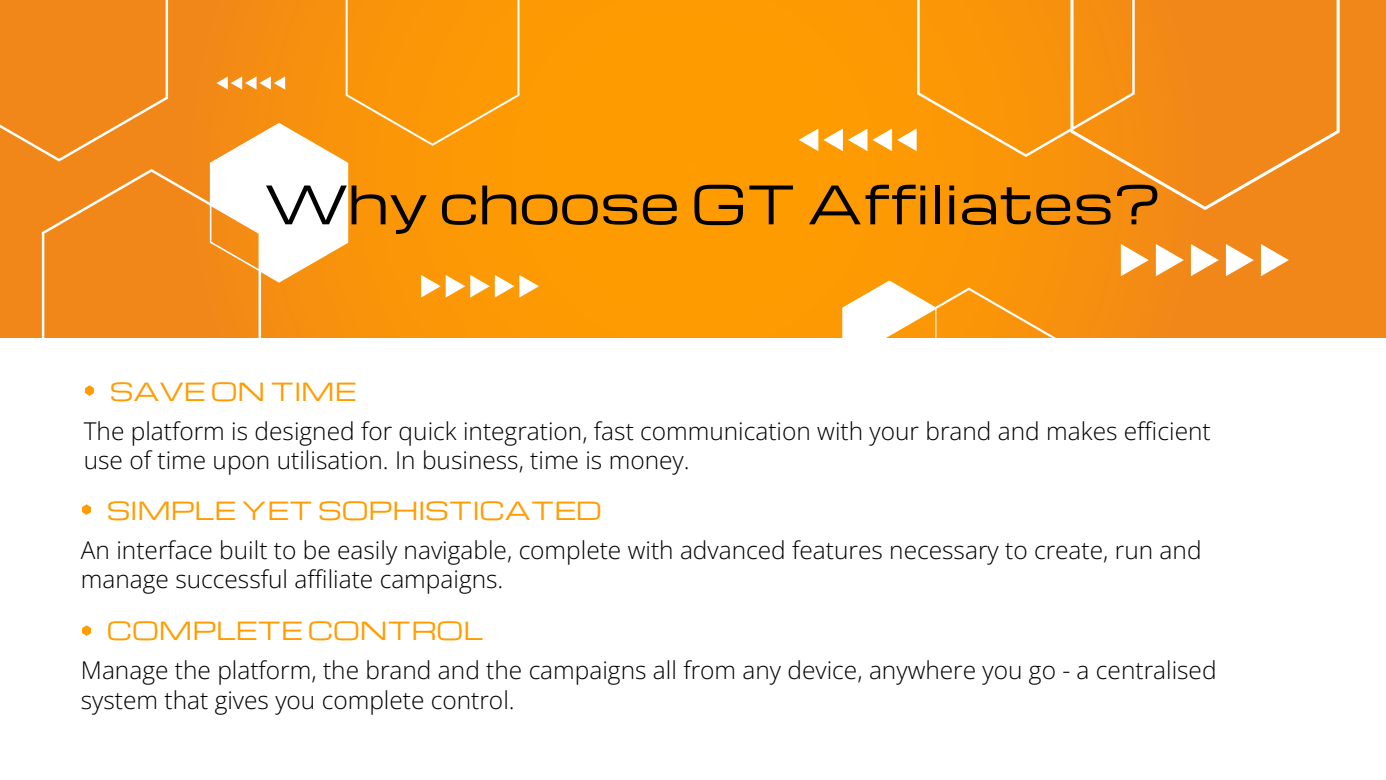
<style>
.page{position:relative;width:1386px;height:780px;background:#fff}
.page>*{position:absolute;margin:0;border:0;box-sizing:border-box;transform-origin:0 0}
.t1{font:51.62px "Michroma";color:#000}
.t2{font:300 24.5px/29.4px "Open Sans";color:#000}
.t3{font:24.5px "Michroma";color:#ff9c01}
</style>
<div class="page">
<img style="left:0;top:67px;width:1385px;height:271px">
<div style="left:0;top:67px;width:168px;height:94px;background:#f08718"></div>
<svg style="left:216px;top:76px;width:69px;height:14px"></svg>
<svg style="left:42px;top:123px;width:306px;height:215px;fill:#f18818"></svg>
<div style="left:345px;top:67px;width:174px;height:79px;background:#fc9805"></div>
<svg style="left:421px;top:275px;width:118px;height:22px"></svg>
<svg style="left:798px;top:128px;width:118px;height:23px"></svg>
<svg style="left:842px;top:280px;width:214px;height:58px"></svg>
<svg style="left:1120px;top:244px;width:28px;height:32px"></svg>
<svg style="left:1155px;top:244px;width:28px;height:32px"></svg>
<svg style="left:1190px;top:244px;width:28px;height:32px"></svg>
<svg style="left:1225px;top:244px;width:28px;height:32px"></svg>
<svg style="left:1260px;top:244px;width:28px;height:32px"></svg>
<svg style="left:917px;top:67px;width:422px;height:143px;background:#f59117"></svg>
<img style="left:0;top:0;width:1385px;height:67px">
<svg style="left:85px;top:385px;width:9px;height:10px"></svg>
<svg style="left:82px;top:504px;width:9px;height:10px"></svg>
<svg style="left:82px;top:625px;width:9px;height:10px"></svg>
<h1 class="t1" style="left:264px;top:176px;width:897px">Why choose GT Affiliates?</h1>
<p class="t3" style="left:110px;top:377px;width:248px">SAVE ON TIME</p>
<p class="t2" style="left:84px;top:415px;width:1128px">The platform is designed for quick integration, fast communication with your brand and makes efficient use of time upon utilisation. In business, time is money.</p>
<p class="t3" style="left:107px;top:496px;width:496px">SIMPLE YET SOPHISTICATED</p>
<p class="t2" style="left:81px;top:534px;width:1122px">An interface built to be easily navigable, complete with advanced features necessary to create, run and manage successful affiliate campaigns.</p>
<p class="t3" style="left:107px;top:617px;width:378px">COMPLETE CONTROL</p>
<p class="t2" style="left:81px;top:654px;width:1137px">Manage the platform, the brand and the campaigns all from any device, anywhere you go - a centralised system that gives you complete control.</p>
</div>
